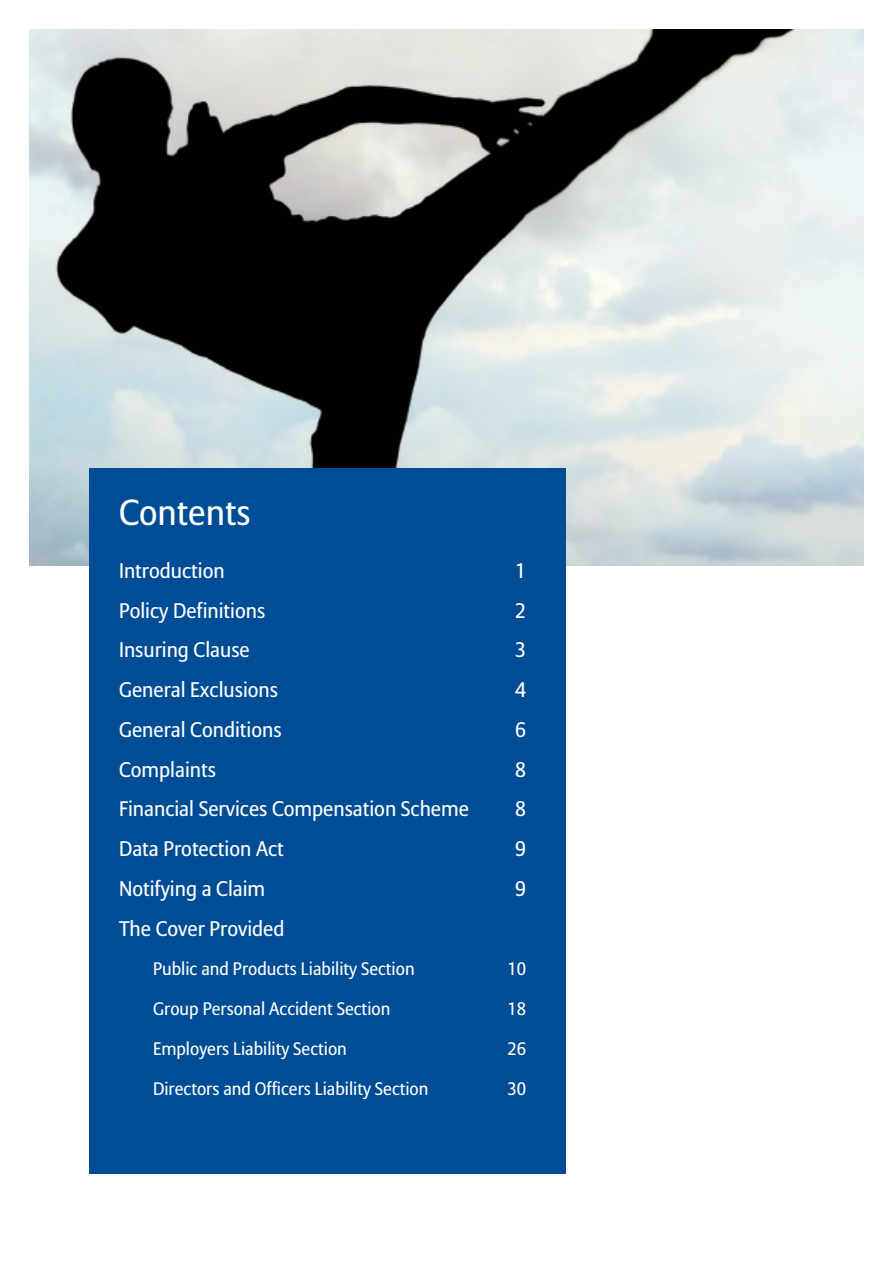
<style>
.page{position:relative;width:893px;height:1263px;background:#fff}
.page>*{position:absolute;margin:0;border:0;box-sizing:border-box;transform-origin:0 0}
.t1{font:36px "Allianz Sans";color:#fff}
.t2{font:21px "Allianz Sans";color:#fff}
.t3{font:18px "Allianz Sans";color:#fff}
</style>
<div class="page">
<img style="left:30px;top:30px;width:833px;height:536px">
<div style="left:89px;top:468px;width:477px;height:706px;background:#014d95"></div>
<h1 class="t1" style="left:119px;top:498px;width:133px">Contents</h1>
<p class="t2" style="left:119px;top:562px;width:107px">Introduction</p>
<p class="t2" style="left:515px;top:562px;width:12px">1</p>
<p class="t2" style="left:119px;top:601px;width:148px">Policy Definitions</p>
<p class="t2" style="left:515px;top:601px;width:12px">2</p>
<p class="t2" style="left:119px;top:641px;width:132px">Insuring Clause</p>
<p class="t2" style="left:515px;top:641px;width:12px">3</p>
<p class="t2" style="left:119px;top:681px;width:160px">General Exclusions</p>
<p class="t2" style="left:515px;top:681px;width:12px">4</p>
<p class="t2" style="left:119px;top:721px;width:164px">General Conditions</p>
<p class="t2" style="left:515px;top:721px;width:12px">6</p>
<p class="t2" style="left:119px;top:760px;width:98px">Complaints</p>
<p class="t2" style="left:515px;top:760px;width:12px">8</p>
<p class="t2" style="left:119px;top:800px;width:351px">Financial Services Compensation Scheme</p>
<p class="t2" style="left:515px;top:800px;width:12px">8</p>
<p class="t2" style="left:119px;top:840px;width:166px">Data Protection Act</p>
<p class="t2" style="left:515px;top:840px;width:12px">9</p>
<p class="t2" style="left:119px;top:880px;width:148px">Notifying a Claim</p>
<p class="t2" style="left:515px;top:880px;width:12px">9</p>
<p class="t2" style="left:119px;top:919px;width:167px">The Cover Provided</p>
<p class="t3" style="left:153px;top:961px;width:263px">Public and Products Liability Section</p>
<p class="t3" style="left:507px;top:961px;width:20px">10</p>
<p class="t3" style="left:153px;top:1001px;width:239px">Group Personal Accident Section</p>
<p class="t3" style="left:507px;top:1001px;width:20px">18</p>
<p class="t3" style="left:153px;top:1041px;width:195px">Employers Liability Section</p>
<p class="t3" style="left:507px;top:1041px;width:20px">26</p>
<p class="t3" style="left:153px;top:1081px;width:277px">Directors and Officers Liability Section</p>
<p class="t3" style="left:507px;top:1081px;width:20px">30</p>
</div>
